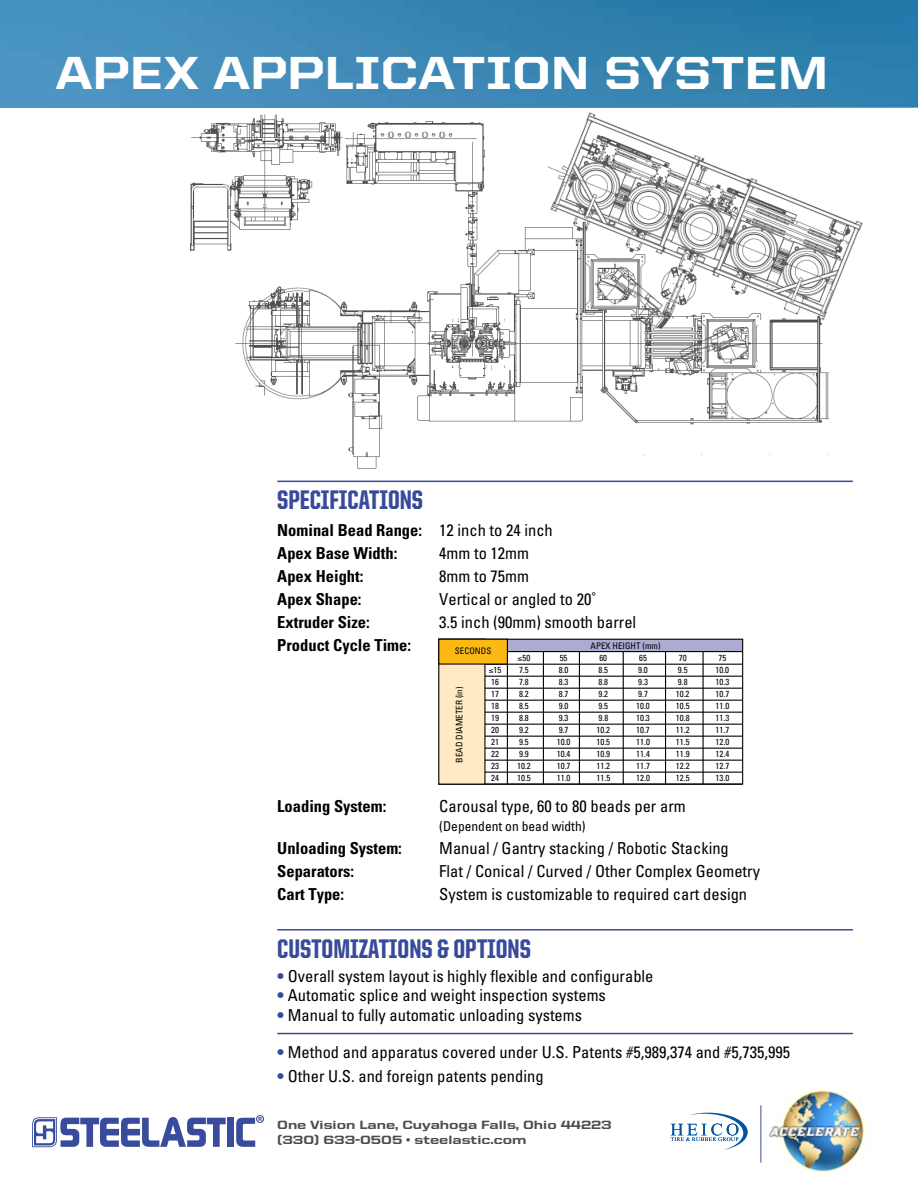
<style>
.page{position:relative;width:918px;height:1188px;background:#fff}
.page>*{position:absolute;margin:0;border:0;box-sizing:border-box;transform-origin:0 0}
.t1{font:800 46.5px "United Sans Semi Ext";color:#fff;scale:.93 1}
.t2{font:800 27px "United Sans Cond";color:#394a9b}
.t3{font:condensed 16.5px "Univers";color:#000}
.t4{font:700 condensed 16.5px/23px "Univers";color:#000}
.t5{font:condensed 13.5px "Univers";color:#000}
.t6{font:800 12px/15px "United Sans Semi Ext";color:#4d4d4f}
.t7{font:condensed 9px "Univers";color:#000}
.t8{font:condensed 8.85px "Univers";color:#000}
.s1{font-weight:400}
.s2{font-weight:700;color:#394a9b}
</style>
<div class="page">
<div style="left:507px;top:639px;width:235px;height:12px;background:#acacd3"></div>
<img style="left:190px;top:112px;width:673px;height:357px">
<img style="left:0;top:0;width:918px;height:108px">
<hr style="left:277px;top:1033px;width:576px;height:1px;background:#394a9b">
<hr style="left:277px;top:929px;width:576px;height:2px;background:#394a9b">
<hr style="left:277px;top:481px;width:576px;height:1px;background:#394a9b">
<div style="left:438px;top:639px;width:305px;height:146px;border:1px solid #000"></div>
<hr style="left:484px;top:651px;width:258px;height:1px;background:#000">
<hr style="left:484px;top:664px;width:258px;height:1px;background:#000">
<hr style="left:484px;top:676px;width:258px;height:1px;background:#000">
<hr style="left:484px;top:688px;width:258px;height:1px;background:#000">
<hr style="left:484px;top:700px;width:258px;height:1px;background:#000">
<hr style="left:484px;top:712px;width:258px;height:1px;background:#000">
<hr style="left:484px;top:724px;width:258px;height:1px;background:#000">
<hr style="left:484px;top:736px;width:258px;height:1px;background:#000">
<hr style="left:484px;top:748px;width:258px;height:1px;background:#000">
<hr style="left:484px;top:760px;width:258px;height:1px;background:#000">
<hr style="left:484px;top:772px;width:258px;height:1px;background:#000">
<hr style="left:484px;top:784px;width:258px;height:1px;background:#000">
<div style="left:439px;top:639px;width:46px;height:145px;background:#ffeac4"></div>
<div style="left:439px;top:639px;width:68px;height:25px;background:#fdb913"></div>
<div style="left:438px;top:639px;width:70px;height:26px;border:1px solid #000"></div>
<hr style="left:543px;top:652px;width:1px;height:133px;background:#000">
<hr style="left:579px;top:652px;width:1px;height:133px;background:#000">
<hr style="left:623px;top:652px;width:1px;height:133px;background:#000">
<hr style="left:665px;top:652px;width:1px;height:133px;background:#000">
<hr style="left:703px;top:652px;width:1px;height:133px;background:#000">
<hr style="left:507px;top:664px;width:1px;height:121px;background:#000">
<img style="left:760px;top:1088px;width:106px;height:86px">
<div style="left:227px;top:1118px;width:7px;height:29px;background:#384b9c"></div>
<svg style="left:32px;top:1117px;width:194px;height:30px"></svg>
<svg style="left:236px;top:1115px;width:28px;height:32px"></svg>
<svg style="left:671px;top:1113px;width:77px;height:37px"></svg>
<hr style="left:761px;top:1105px;width:1px;height:58px;background:#394a9b">
<h1 class="t1" style="left:56px;top:47px;width:833px">APEX APPLICATION SYSTEM</h1>
<h2 class="t2" style="left:277px;top:486px;width:147px">SPECIFICATIONS</h2>
<p class="t4" style="left:277px;top:518px;width:277px">Nominal Bead Range: <span class="s1">12 inch to 24 inch<br></span>Apex Base Width:</p>
<p class="t3" style="left:439px;top:542px;width:91px">4mm to 12mm</p>
<p class="t4" style="left:277px;top:564px;width:88px">Apex Height:</p>
<p class="t3" style="left:439px;top:565px;width:91px">8mm to 75mm</p>
<p class="t4" style="left:277px;top:587px;width:86px">Apex Shape:</p>
<p class="t3" style="left:439px;top:588px;width:158px">Vertical or angled to 20˚</p>
<p class="t4" style="left:277px;top:610px;width:94px">Extruder Size:</p>
<p class="t3" style="left:439px;top:611px;width:199px">3.5 inch (90mm) smooth barrel</p>
<p class="t4" style="left:277px;top:633px;width:135px">Product Cycle Time:</p>
<p class="t7" style="left:591px;top:640px;width:72px">APEX HEIGHT (mm)</p>
<p class="t7" style="left:455px;top:645px;width:38px">SECONDS</p>
<p class="t7" style="left:454px;top:763px;width:77px;rotate:-90deg">BEAD DIAMETER (in)</p>
<p class="t8" style="left:518px;top:652px;width:14px">≤50</p>
<p class="t8" style="left:560px;top:652px;width:9px">55</p>
<p class="t8" style="left:599px;top:652px;width:9px">60</p>
<p class="t8" style="left:639px;top:652px;width:9px">65</p>
<p class="t8" style="left:679px;top:652px;width:9px">70</p>
<p class="t8" style="left:718px;top:652px;width:9px">75</p>
<p class="t8" style="left:489px;top:664px;width:14px">≤15</p>
<p class="t8" style="left:519px;top:664px;width:11px">7.5</p>
<p class="t8" style="left:559px;top:664px;width:11px">8.0</p>
<p class="t8" style="left:598px;top:664px;width:11px">8.5</p>
<p class="t8" style="left:638px;top:664px;width:11px">9.0</p>
<p class="t8" style="left:678px;top:664px;width:11px">9.5</p>
<p class="t8" style="left:716px;top:664px;width:15px">10.0</p>
<p class="t8" style="left:491px;top:676px;width:9px">16</p>
<p class="t8" style="left:519px;top:676px;width:11px">7.8</p>
<p class="t8" style="left:559px;top:676px;width:11px">8.3</p>
<p class="t8" style="left:598px;top:676px;width:11px">8.8</p>
<p class="t8" style="left:638px;top:676px;width:11px">9.3</p>
<p class="t8" style="left:678px;top:676px;width:11px">9.8</p>
<p class="t8" style="left:716px;top:676px;width:15px">10.3</p>
<p class="t8" style="left:491px;top:688px;width:9px">17</p>
<p class="t8" style="left:519px;top:688px;width:11px">8.2</p>
<p class="t8" style="left:559px;top:688px;width:11px">8.7</p>
<p class="t8" style="left:598px;top:688px;width:11px">9.2</p>
<p class="t8" style="left:638px;top:688px;width:11px">9.7</p>
<p class="t8" style="left:676px;top:688px;width:15px">10.2</p>
<p class="t8" style="left:716px;top:688px;width:15px">10.7</p>
<p class="t8" style="left:491px;top:700px;width:9px">18</p>
<p class="t8" style="left:519px;top:700px;width:11px">8.5</p>
<p class="t8" style="left:559px;top:700px;width:11px">9.0</p>
<p class="t8" style="left:598px;top:700px;width:11px">9.5</p>
<p class="t8" style="left:636px;top:700px;width:15px">10.0</p>
<p class="t8" style="left:676px;top:700px;width:15px">10.5</p>
<p class="t8" style="left:716px;top:700px;width:15px">11.0</p>
<p class="t8" style="left:491px;top:712px;width:9px">19</p>
<p class="t8" style="left:519px;top:712px;width:11px">8.8</p>
<p class="t8" style="left:559px;top:712px;width:11px">9.3</p>
<p class="t8" style="left:598px;top:712px;width:11px">9.8</p>
<p class="t8" style="left:636px;top:712px;width:15px">10.3</p>
<p class="t8" style="left:676px;top:712px;width:15px">10.8</p>
<p class="t8" style="left:716px;top:712px;width:15px">11.3</p>
<p class="t8" style="left:491px;top:724px;width:9px">20</p>
<p class="t8" style="left:519px;top:724px;width:11px">9.2</p>
<p class="t8" style="left:559px;top:724px;width:11px">9.7</p>
<p class="t8" style="left:597px;top:724px;width:15px">10.2</p>
<p class="t8" style="left:636px;top:724px;width:15px">10.7</p>
<p class="t8" style="left:676px;top:724px;width:15px">11.2</p>
<p class="t8" style="left:716px;top:724px;width:15px">11.7</p>
<p class="t8" style="left:491px;top:736px;width:9px">21</p>
<p class="t8" style="left:519px;top:736px;width:11px">9.5</p>
<p class="t8" style="left:557px;top:736px;width:15px">10.0</p>
<p class="t8" style="left:597px;top:736px;width:15px">10.5</p>
<p class="t8" style="left:636px;top:736px;width:15px">11.0</p>
<p class="t8" style="left:676px;top:736px;width:15px">11.5</p>
<p class="t8" style="left:716px;top:736px;width:15px">12.0</p>
<p class="t8" style="left:491px;top:748px;width:9px">22</p>
<p class="t8" style="left:519px;top:748px;width:11px">9.9</p>
<p class="t8" style="left:557px;top:748px;width:15px">10.4</p>
<p class="t8" style="left:597px;top:748px;width:15px">10.9</p>
<p class="t8" style="left:636px;top:748px;width:15px">11.4</p>
<p class="t8" style="left:676px;top:748px;width:15px">11.9</p>
<p class="t8" style="left:716px;top:748px;width:15px">12.4</p>
<p class="t8" style="left:491px;top:760px;width:9px">23</p>
<p class="t8" style="left:517px;top:760px;width:15px">10.2</p>
<p class="t8" style="left:557px;top:760px;width:15px">10.7</p>
<p class="t8" style="left:597px;top:760px;width:15px">11.2</p>
<p class="t8" style="left:636px;top:760px;width:15px">11.7</p>
<p class="t8" style="left:676px;top:760px;width:15px">12.2</p>
<p class="t8" style="left:716px;top:760px;width:15px">12.7</p>
<p class="t8" style="left:491px;top:772px;width:9px">24</p>
<p class="t8" style="left:517px;top:772px;width:15px">10.5</p>
<p class="t8" style="left:557px;top:772px;width:15px">11.0</p>
<p class="t8" style="left:597px;top:772px;width:15px">11.5</p>
<p class="t8" style="left:636px;top:772px;width:15px">12.0</p>
<p class="t8" style="left:676px;top:772px;width:15px">12.5</p>
<p class="t8" style="left:716px;top:772px;width:15px">13.0</p>
<p class="t4" style="left:277px;top:794px;width:111px">Loading System:</p>
<p class="t3" style="left:439px;top:795px;width:248px">Carousal type, 60 to 80 beads per arm</p>
<p class="t5" style="left:439px;top:818px;width:148px">(Dependent on bead width)</p>
<p class="t4" style="left:277px;top:837px;width:126px">Unloading System:</p>
<p class="t3" style="left:439px;top:838px;width:291px">Manual / Gantry stacking / Robotic Stacking</p>
<p class="t4" style="left:277px;top:860px;width:78px">Separators:</p>
<p class="t3" style="left:439px;top:861px;width:322px">Flat / Conical / Curved / Other Complex Geometry</p>
<p class="t4" style="left:277px;top:883px;width:68px">Cart Type:</p>
<p class="t3" style="left:439px;top:884px;width:309px">System is customizable to required cart design</p>
<h2 class="t2" style="left:277px;top:934px;width:255px">CUSTOMIZATIONS &amp; OPTIONS</h2>
<p class="t3" style="left:277px;top:965px;width:378px"><span class="s2">•</span> Overall system layout is highly flexible and configurable</p>
<p class="t3" style="left:277px;top:985px;width:330px"><span class="s2">•</span> Automatic splice and weight inspection systems</p>
<p class="t3" style="left:277px;top:1004px;width:306px"><span class="s2">•</span> Manual to fully automatic unloading systems</p>
<p class="t3" style="left:277px;top:1042px;width:514px"><span class="s2">•</span> Method and apparatus covered under U.S. Patents #5,989,374 and #5,735,995</p>
<p class="t3" style="left:277px;top:1065px;width:268px"><span class="s2">•</span> Other U.S. and foreign patents pending</p>
<p class="t6" style="left:277px;top:1117px;width:336px">One Vision Lane, Cuyahoga Falls, Ohio 44223 (330) 633-0505 • steelastic.com</p>
</div>
